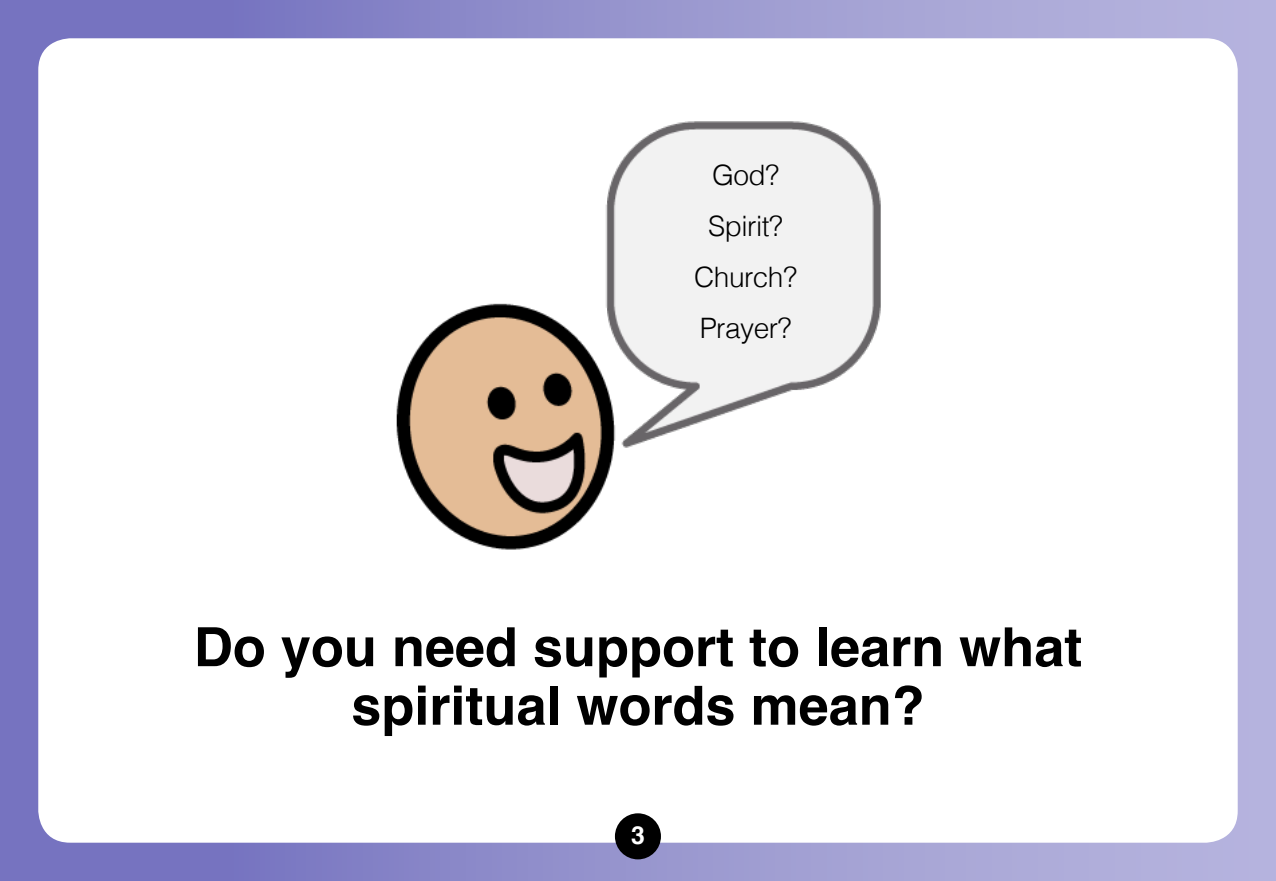
<style>
.page{position:relative;width:1276px;height:881px;background:#fff}
.page>*{position:absolute;margin:0;border:0;box-sizing:border-box;transform-origin:0 0}
.t1{font:700 54px/58.5px "Helvetica";color:#000;text-align:center}
.t2{font:300 28.12px/51.3px "Helvetica";letter-spacing:-.02em;color:#000;text-align:center}
.t3{font:700 24.75px "Helvetica";color:#fff}
</style>
<div class="page">
<div style="left:0;top:0;width:1276px;height:880px;background:linear-gradient(to right,#716ebd,#bcbbe0)"></div>
<div style="left:38px;top:38px;width:1199px;height:804px;background:#fff;border-radius:32px"></div>
<img style="left:396px;top:121px;width:485px;height:429px">
<div style="left:615px;top:813px;width:46px;height:46px;background:#000;border-radius:50%"></div>
<p class="t2" style="left:694px;top:147px;width:104px">God?<br>Spirit?<br>Church?<br>Prayer?</p>
<h1 class="t1" style="left:194px;top:618px;width:890px">Do you need support to learn what spiritual words mean?</h1>
<p class="t3" style="left:631px;top:814px;width:15px">3</p>
</div>
